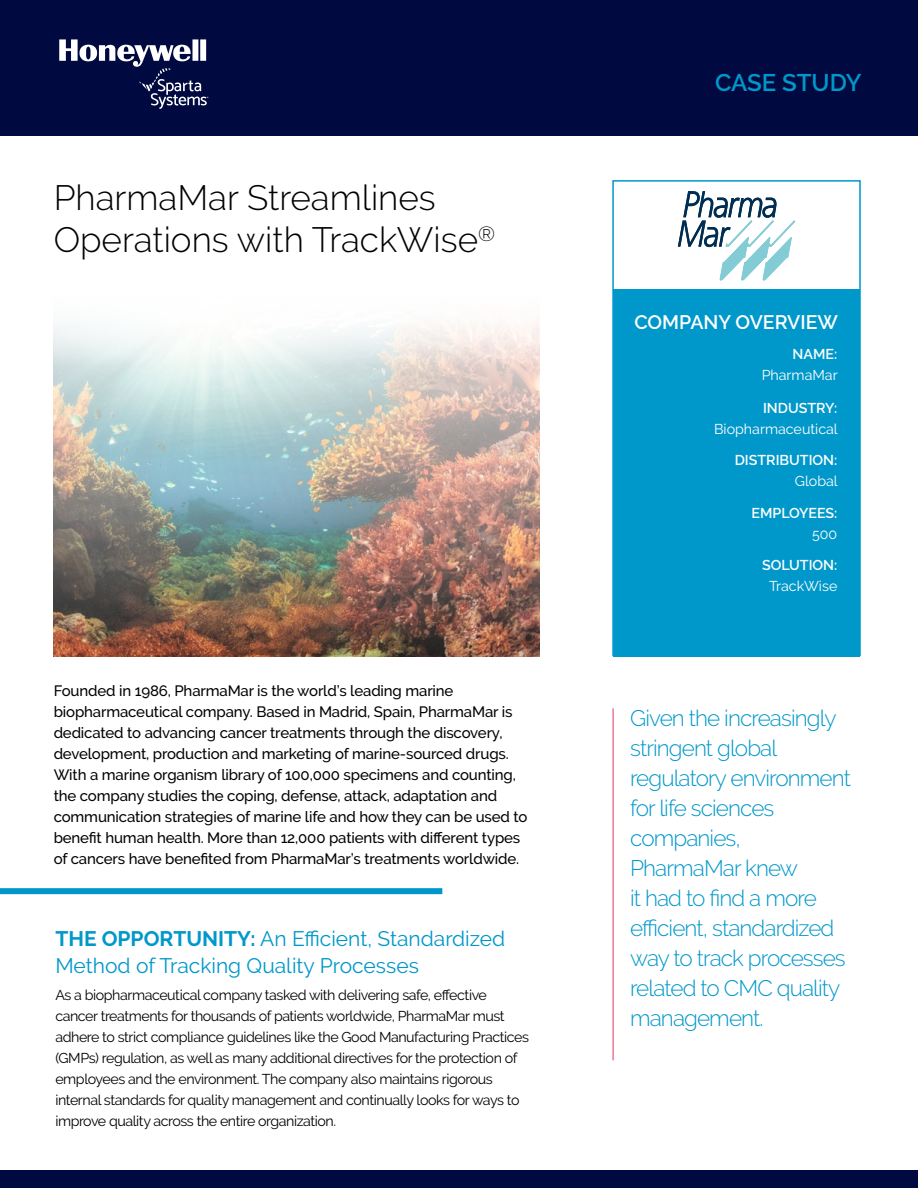
<style>
.page{position:relative;width:918px;height:1188px;background:#fff}
.page>*{position:absolute;margin:0;border:0;box-sizing:border-box;transform-origin:0 0}
.HL{font:300 35.1px "Raleway";color:#000}
.t1{font:600 24px "Raleway";letter-spacing:-.005em;color:#0098ca}
.Callout{font:300 22.5px/30px "Raleway";letter-spacing:-.04em;color:#0098ca}
.t2{font:21px/27px "Raleway";color:#0098ca}
.t3{font:600 19.5px "Raleway";color:#fff}
.Intro{font:500 15px/21px "Raleway";letter-spacing:-.01em;color:#000}
.Bodycopy{font:14.25px/21px "Raleway";letter-spacing:-.03em;color:#000}
.t4{font:600 14.25px "Raleway";color:#fff}
.t5{font:14.25px "Raleway";color:#fff}
.s1{font-weight:700}
</style>
<div class="page">
<div style="left:0;top:0;width:918px;height:136px;background:#000a41"></div>
<div style="left:0;top:1171px;width:918px;height:17px;background:#000a41"></div>
<svg style="left:59px;top:39px;width:149px;height:70px"></svg>
<hr style="left:613px;top:708px;width:1px;height:352px;background:#e63562">
<img style="left:54px;top:323px;width:485px;height:333px">
<div style="left:0;top:888px;width:442px;height:6px;background:#0098ca"></div>
<div style="left:613px;top:289px;width:247px;height:367px;background:#0098ca"></div>
<svg style="left:678px;top:191px;width:118px;height:90px"></svg>
<div style="left:612px;top:180px;width:249px;height:476px;border:2px solid #0098ca"></div>
<p class="HL" style="left:54px;top:177px;width:384px">PharmaMar Streamlines</p>
<p class="HL" style="left:54px;top:219px;width:443px">Operations with TrackWise<sup>®</sup></p>
<p class="Intro" style="left:54px;top:680px;width:475px">Founded in 1986, PharmaMar is the world’s leading marine biopharmaceutical company. Based in Madrid, Spain, PharmaMar is dedicated to advancing cancer treatments through the discovery, development, production and marketing of marine-sourced drugs.<br>With a marine organism library of 100,000 specimens and counting, the company studies the coping, defense, attack, adaptation and communication strategies of marine life and how they can be used to benefit human health. More than 12,000 patients with different types of cancers have benefited from PharmaMar’s treatments worldwide.</p>
<p class="t2" style="left:55px;top:925px;width:451px"><span class="s1">THE OPPORTUNITY:</span> An Efficient, Standardized<br>Method of Tracking Quality Processes</p>
<p class="Bodycopy" style="left:55px;top:984px;width:475px">As a biopharmaceutical company tasked with delivering safe, effective cancer treatments for thousands of patients worldwide, PharmaMar must adhere to strict compliance guidelines like the Good Manufacturing Practices (GMPs) regulation, as well as many additional directives for the protection of employees and the environment. The company also maintains rigorous</p>
<p class="Bodycopy" style="left:55px;top:1089px;width:466px">internal standards for quality management and continually looks for ways to improve quality across the entire organization.</p>
<h2 class="t1" style="left:715px;top:68px;width:148px">CASE STUDY</h2>
<p class="t3" style="left:634px;top:311px;width:205px">COMPANY OVERVIEW</p>
<p class="t4" style="left:793px;top:346px;width:46px">NAME:</p>
<p class="t5" style="left:762px;top:367px;width:77px">PharmaMar</p>
<p class="t4" style="left:763px;top:400px;width:76px">INDUSTRY:</p>
<p class="t5" style="left:714px;top:421px;width:125px">Biopharmaceutical</p>
<p class="t4" style="left:735px;top:452px;width:104px">DISTRIBUTION:</p>
<p class="t5" style="left:795px;top:473px;width:44px">Global</p>
<p class="t4" style="left:752px;top:505px;width:87px">EMPLOYEES:</p>
<p class="t5" style="left:812px;top:526px;width:27px">500</p>
<p class="t4" style="left:762px;top:557px;width:77px">SOLUTION:</p>
<p class="t5" style="left:769px;top:578px;width:70px">TrackWise</p>
<p class="Callout" style="left:630px;top:703px;width:222px">Given the increasingly stringent global regulatory environment for life sciences companies,</p>
<p class="Callout" style="left:630px;top:853px;width:169px">PharmaMar knew</p>
<p class="Callout" style="left:630px;top:883px;width:217px">it had to find a more efficient, standardized way to track processes</p>
<p class="Callout" style="left:630px;top:973px;width:212px">related to CMC quality management.</p>
</div>
